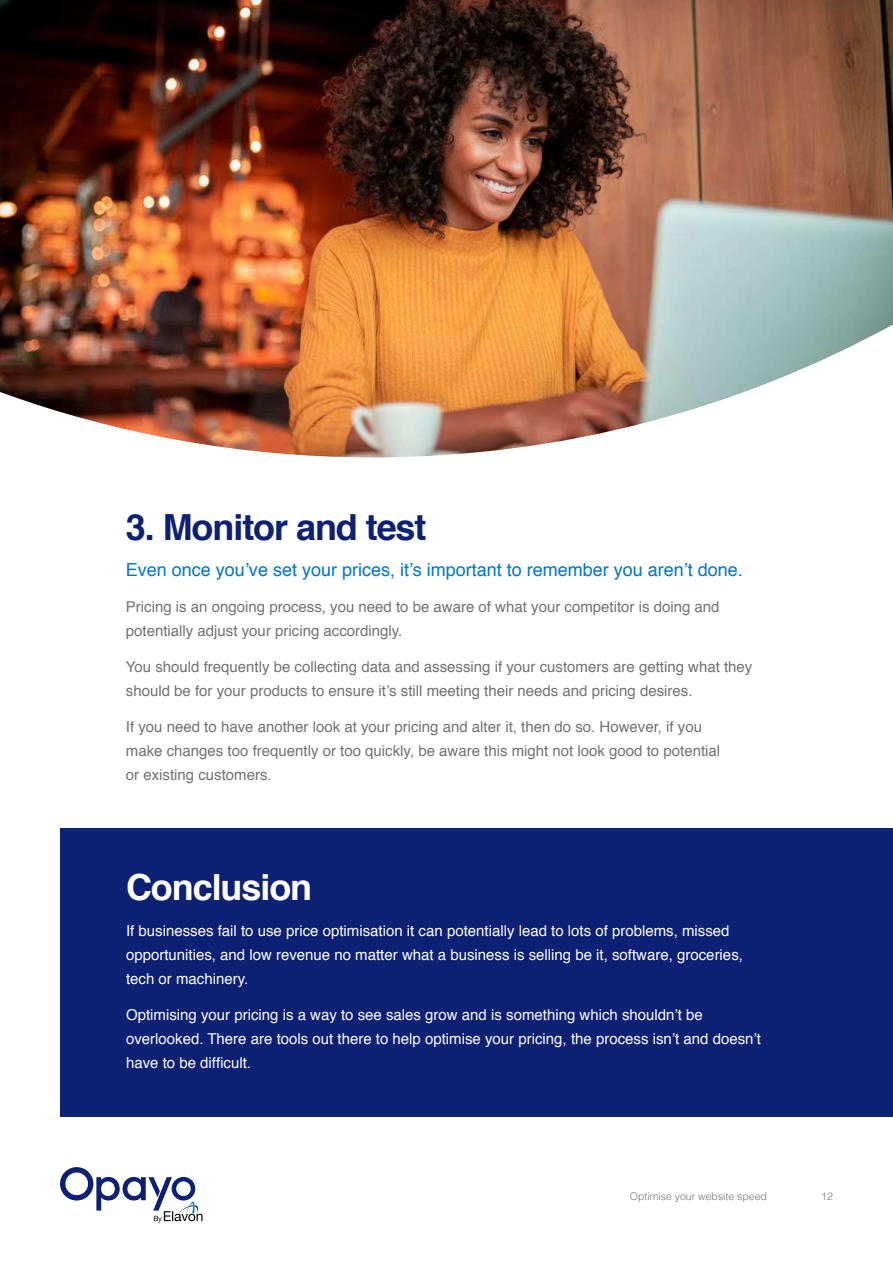
<style>
.page{position:relative;width:893px;height:1263px;background:#fff}
.page>*{position:absolute;margin:0;border:0;box-sizing:border-box;transform-origin:0 0}
.t1{font:700 36px "Helvetica";letter-spacing:-.03em;color:#0c2074}
.t2{font:700 36px "Helvetica";letter-spacing:-.03em;color:#fff}
.t3{font:18px "Helvetica";color:#0075c9}
.t4{font:15px/24px "Helvetica";color:#707271}
.t5{font:15px/24px "Helvetica";color:#fff}
.t6{font:300 10.5px "Helvetica";color:#707271}
</style>
<div class="page">
<img style="left:0;top:0;width:893px;height:457px">
<div style="left:60px;top:828px;width:833px;height:289px;background:#0c2074"></div>
<svg style="left:60px;top:1167px;width:142px;height:55px"></svg>
<h1 class="t1" style="left:126px;top:498px;width:302px">3. Monitor and test</h1>
<p class="t3" style="left:126px;top:556px;width:618px">Even once you’ve set your prices, it’s important to remember you aren’t done.</p>
<p class="t4" style="left:126px;top:595px;width:595px">Pricing is an ongoing process, you need to be aware of what your competitor is doing and potentially adjust your pricing accordingly.</p>
<p class="t4" style="left:126px;top:655px;width:628px">You should frequently be collecting data and assessing if your customers are getting what they should be for your products to ensure it’s still meeting their needs and pricing desires.</p>
<p class="t4" style="left:126px;top:715px;width:596px">If you need to have another look at your pricing and alter it, then do so. However, if you make changes too frequently or too quickly, be aware this might not look good to potential or existing customers.</p>
<h1 class="t2" style="left:126px;top:858px;width:188px">Conclusion</h1>
<p class="t5" style="left:126px;top:919px;width:618px">If businesses fail to use price optimisation it can potentially lead to lots of problems, missed opportunities, and low revenue no matter what a business is selling be it, software, groceries, tech or machinery.</p>
<p class="t5" style="left:126px;top:1003px;width:637px">Optimising your pricing is a way to see sales grow and is something which shouldn’t be overlooked. There are tools out there to help optimise your pricing, the process isn’t and doesn’t have to be difficult.</p>
<p class="t6" style="left:630px;top:1187px;width:139px">Optimise your website speed</p>
<p class="t6" style="left:821px;top:1187px;width:13px">12</p>
</div>
